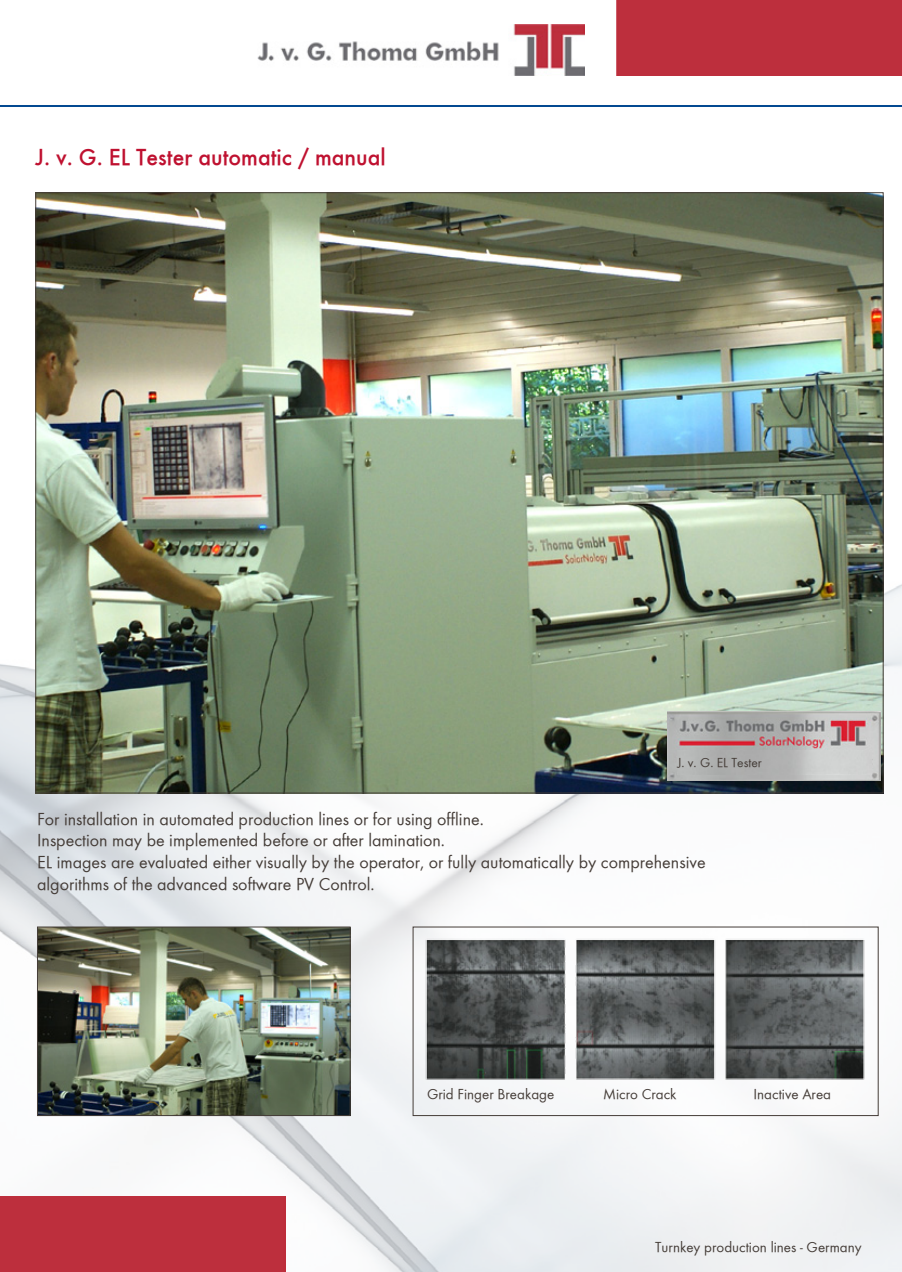
<style>
.page{position:relative;width:902px;height:1272px;background:#fff}
.page>*{position:absolute;margin:0;border:0;box-sizing:border-box;transform-origin:0 0}
.t1{font:24px "Futura T Medium";color:#bf1130}
.t2{font:18px/21.6px "Futura T Book";color:#443c37}
.t3{font:15px "Futura T Book";color:#443c37}
.t4{font:13.5px "Futura T Book";color:#443c37}
</style>
<div class="page">
<img style="left:0;top:349px;width:901px;height:922px">
<img style="left:37px;top:194px;width:844px;height:597px">
<div style="left:616px;top:0;width:285px;height:76px;background:#bd2f3d"></div>
<img style="left:257px;top:24px;width:327px;height:52px">
<div style="left:0;top:1196px;width:286px;height:75px;background:#bd2f3d"></div>
<hr style="left:0;top:106px;width:901px;height:1px;background:#034991">
<img style="left:667px;top:711px;width:213px;height:69px">
<img style="left:677px;top:750px;width:194px;height:24px">
<img style="left:418px;top:928px;width:451px;height:157px">
<img style="left:39px;top:928px;width:309px;height:185px">
<div style="left:37px;top:926px;width:313px;height:189px;border:1px solid #443c37"></div>
<h1 class="t1" style="left:35px;top:142px;width:352px">J. v. G. EL Tester automatic / manual</h1>
<p class="t4" style="left:723px;top:755px;width:38px">l Tester</p>
<p class="t4" style="left:677px;top:755px;width:86px">J. v. G. EL Tester</p>
<p class="t2" style="left:37px;top:807px;width:670px">For installation in automated production lines or for using offline.<br>Inspection may be implemented before or after lamination.<br>EL images are evaluated either visually by the operator, or fully automatically by comprehensive algorithms of the advanced software PV Control.</p>
<p class="t3" style="left:427px;top:1084px;width:129px">Grid Finger Breakage</p>
<p class="t3" style="left:603px;top:1084px;width:75px">Micro Crack</p>
<p class="t3" style="left:753px;top:1084px;width:79px">Inactive Area</p>
<p class="t3" style="left:655px;top:1238px;width:208px">Turnkey production lines - Germany</p>
</div>
